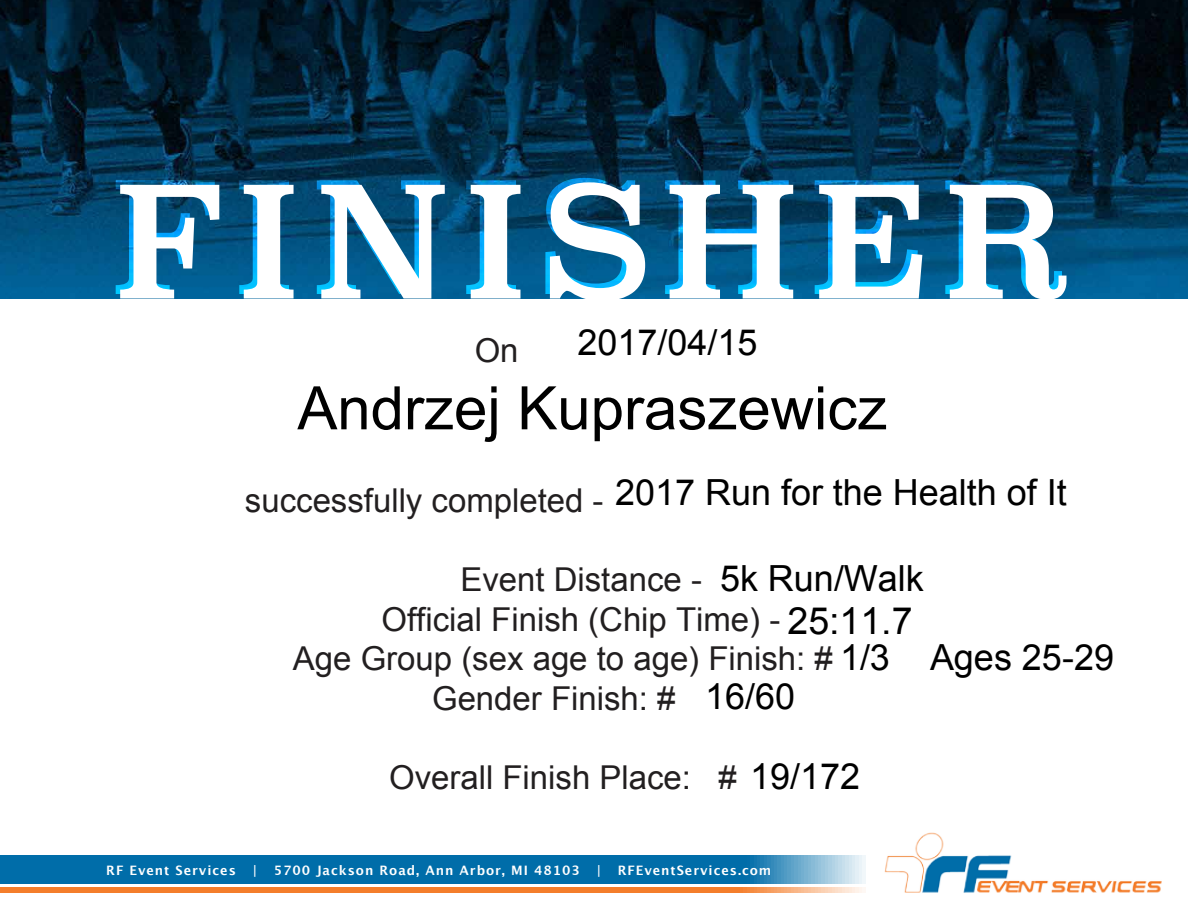
<style>
.page{position:relative;width:1188px;height:918px;background:#fff}
.page>*{position:absolute;margin:0;border:0;box-sizing:border-box;transform-origin:0 0}
.t1{font:153px "Superclarendon";letter-spacing:.1em;color:#fff}
.t2{font:60px "Arial";color:#000}
.t3{font:37.5px "Arial";color:#000}
.t4{font:36px "Arial";color:#000}
.t5{font:32.85px "Arial";color:#221f20}
.t6{font:700 13.05px "Lucida Grande";letter-spacing:.075em;color:#fff}
.s1{font-size:36px;color:#000}
</style>
<div class="page">
<img style="left:0;top:0;width:1188px;height:298px">
<img style="left:884px;top:832px;width:278px;height:61px">
<svg style="left:0;top:856px;width:865px;height:27px;background:#1076ae"></svg>
<svg style="left:0;top:887px;width:865px;height:5px;background:#f48739"></svg>
<h1 class="t1" style="left:110px;top:135px;width:957px">FINISHER</h1>
<p class="t5" style="left:475px;top:328px;width:45px">On</p>
<p class="t4" style="left:578px;top:323px;width:182px">2017/04/15</p>
<h2 class="t2" style="left:297px;top:375px;width:591px">Andrzej Kupraszewicz</h2>
<p class="t5" style="left:245px;top:479px;width:360px">successfully completed -</p>
<p class="t4" style="left:615px;top:473px;width:453px">2017 Run for the Health of It</p>
<p class="t4" style="left:720px;top:558px;width:205px">5k Run/Walk</p>
<p class="t5" style="left:460px;top:558px;width:243px">Event Distance -</p>
<p class="t5" style="left:382px;top:598px;width:400px">Official Finish (Chip Time) -</p>
<p class="t5" style="left:293px;top:637px;width:599px">Age Group (sex age to age) Finish: # <span class="s1">1/3</span></p>
<p class="t5" style="left:432px;top:677px;width:245px">Gender Finish: #</p>
<p class="t3" style="left:788px;top:600px;width:127px">25:11.7</p>
<p class="t4" style="left:930px;top:638px;width:186px">Ages 25-29</p>
<p class="t4" style="left:705px;top:677px;width:92px">16/60</p>
<p class="t5" style="left:389px;top:756px;width:472px">Overall Finish Place: # <span class="s1">19/172</span></p>
<p class="t6" style="left:106px;top:860px;width:131px">RF Event Services</p>
<p class="t6" style="left:252px;top:860px;width:6px">|</p>
<p class="t6" style="left:274px;top:860px;width:308px">5700 Jackson Road, Ann Arbor, MI 48103</p>
<p class="t6" style="left:596px;top:860px;width:6px">|</p>
<p class="t6" style="left:618px;top:860px;width:155px">RFEventServices.com</p>
</div>
